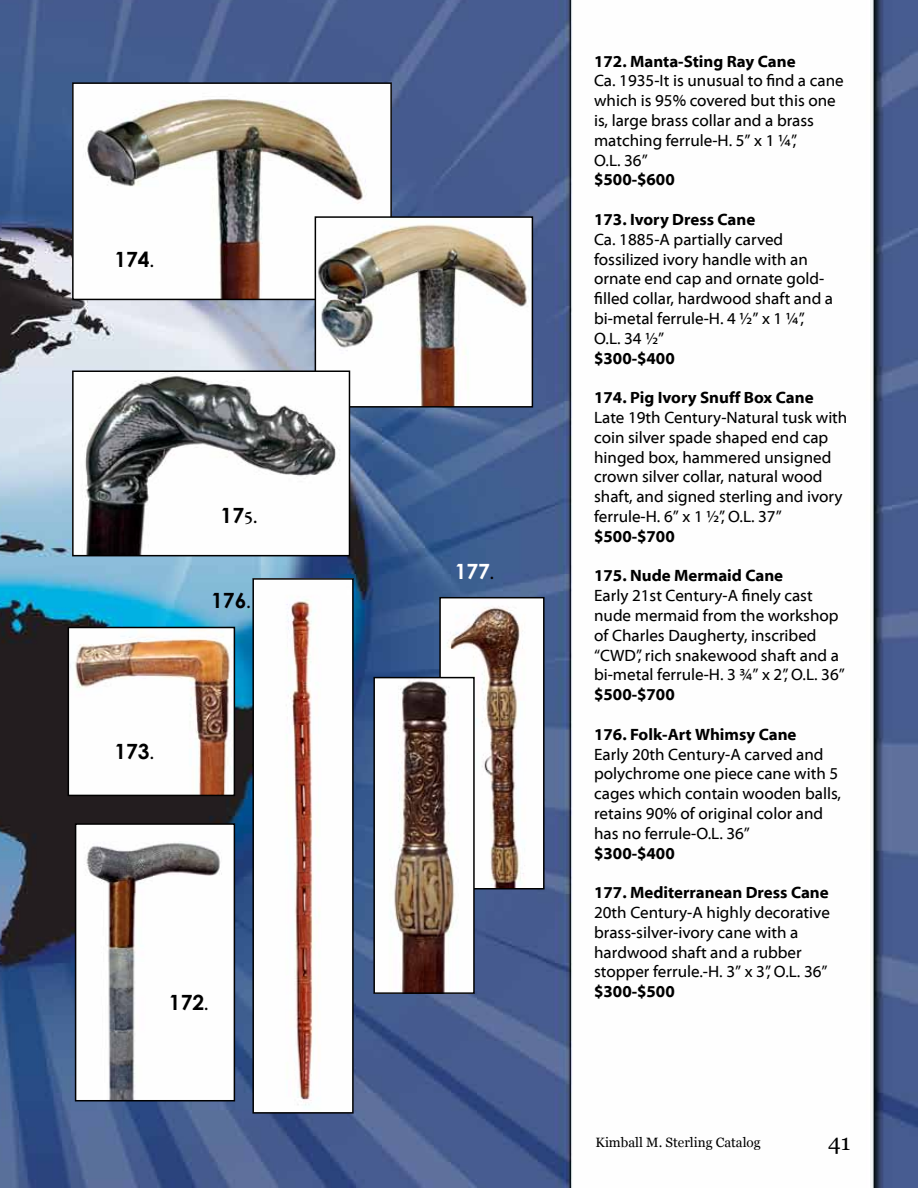
<style>
.page{position:relative;width:918px;height:1188px;background:#fff}
.page>*{position:absolute;margin:0;border:0;box-sizing:border-box;transform-origin:0 0}
.t1{font:22.5px "Georgia";color:#000}
.t2{font:700 21px "Century Gothic";color:#000}
.t3{font:700 21px "Century Gothic";color:#fff}
.t4{font:16.5px/19.8px "Myriad Web Pro";color:#000}
.t5{font:700 16.5px "Myriad Web Pro";color:#000}
.t6{font:13.5px "Georgia";color:#000}
.s1{font-family:"Garamond Premr Pro";font-weight:600;font-size:18px}
.s2{font-family:"Garamond Premr Pro";font-weight:600;font-size:18px;color:#000}
</style>
<div class="page">
<img style="left:0;top:0;width:918px;height:1188px">
<img style="left:78px;top:826px;width:154px;height:272px">
<div style="left:75px;top:823px;width:160px;height:278px;border:2px solid #000"></div>
<img style="left:71px;top:630px;width:161px;height:163px">
<div style="left:68px;top:627px;width:167px;height:169px;border:2px solid #000"></div>
<img style="left:75px;top:85px;width:314px;height:212px">
<div style="left:72px;top:82px;width:320px;height:218px;border:2px solid #000"></div>
<img style="left:318px;top:219px;width:212px;height:186px">
<div style="left:315px;top:216px;width:218px;height:192px;border:2px solid #000"></div>
<img style="left:75px;top:373px;width:272px;height:180px">
<div style="left:72px;top:370px;width:278px;height:186px;border:2px solid #000"></div>
<img style="left:255px;top:581px;width:96px;height:530px">
<div style="left:252px;top:578px;width:102px;height:536px;border:2px solid #000"></div>
<img style="left:442px;top:600px;width:100px;height:287px">
<div style="left:439px;top:597px;width:106px;height:293px;border:2px solid #000"></div>
<img style="left:376px;top:680px;width:96px;height:311px">
<div style="left:373px;top:677px;width:102px;height:317px;border:2px solid #000"></div>
<p class="t2" style="left:114px;top:246px;width:41px">174<span class="s1">.</span></p>
<p class="t2" style="left:114px;top:738px;width:41px">173<span class="s1">.</span></p>
<p class="t2" style="left:221px;top:502px;width:38px">17<span class="s1">5.</span></p>
<p class="t2" style="left:211px;top:587px;width:41px">176<span class="s1">.</span></p>
<p class="t2" style="left:169px;top:989px;width:41px">172<span class="s1">.</span></p>
<p class="t3" style="left:455px;top:558px;width:41px">177<span class="s2">.</span></p>
<p class="t5" style="left:594px;top:52px;width:203px">172. Manta-Sting Ray Cane</p>
<p class="t4" style="left:594px;top:71px;width:251px">Ca. 1935-It is unusual to find a cane which is 95% covered but this one is, large brass collar and a brass matching ferrule-H. 5” x 1 ¼”,<br>O.L. 36”</p>
<p class="t5" style="left:594px;top:171px;width:82px">$500-$600</p>
<p class="t5" style="left:594px;top:210px;width:163px">173. Ivory Dress Cane</p>
<p class="t4" style="left:594px;top:230px;width:241px">Ca. 1885-A partially carved fossilized ivory handle with an ornate end cap and ornate gold&shy;filled collar, hardwood shaft and a bi-metal ferrule-H. 4 ½” x 1 ¼”,<br>O.L. 34 ½”</p>
<p class="t5" style="left:594px;top:349px;width:82px">$300-$400</p>
<p class="t5" style="left:594px;top:389px;width:221px">174. Pig Ivory Snuff Box Cane</p>
<p class="t4" style="left:594px;top:408px;width:255px">Late 19th Century-Natural tusk with coin silver spade shaped end cap hinged box, hammered unsigned crown silver collar, natural wood shaft, and signed sterling and ivory ferrule-H. 6” x 1 ½”, O.L. 37”</p>
<p class="t5" style="left:594px;top:527px;width:82px">$500-$700</p>
<p class="t5" style="left:594px;top:567px;width:191px">175. Nude Mermaid Cane</p>
<p class="t4" style="left:594px;top:586px;width:252px">Early 21st Century-A finely cast nude mermaid from the workshop of Charles Daugherty, inscribed “CWD”, rich snakewood shaft and a bi-metal ferrule-H. 3 ¾” x 2”, O.L. 36”</p>
<p class="t5" style="left:594px;top:686px;width:82px">$500-$700</p>
<p class="t5" style="left:594px;top:725px;width:204px">176. Folk-Art Whimsy Cane</p>
<p class="t4" style="left:594px;top:744px;width:248px">Early 20th Century-A carved and polychrome one piece cane with 5 cages which contain wooden balls, retains 90% of original color and has no ferrule-O.L. 36”</p>
<p class="t5" style="left:594px;top:844px;width:82px">$300-$400</p>
<p class="t5" style="left:594px;top:884px;width:236px">177. Mediterranean Dress Cane</p>
<p class="t4" style="left:594px;top:903px;width:237px">20th Century-A highly decorative brass-silver-ivory cane with a hardwood shaft and a rubber stopper ferrule.-H. 3” x 3”, O.L. 36”</p>
<p class="t5" style="left:594px;top:983px;width:82px">$300-$500</p>
<p class="t6" style="left:596px;top:1135px;width:167px">Kimball M. Sterling Catalog</p>
<h1 class="t1" style="left:828px;top:1129px;width:24px">41</h1>
</div>
